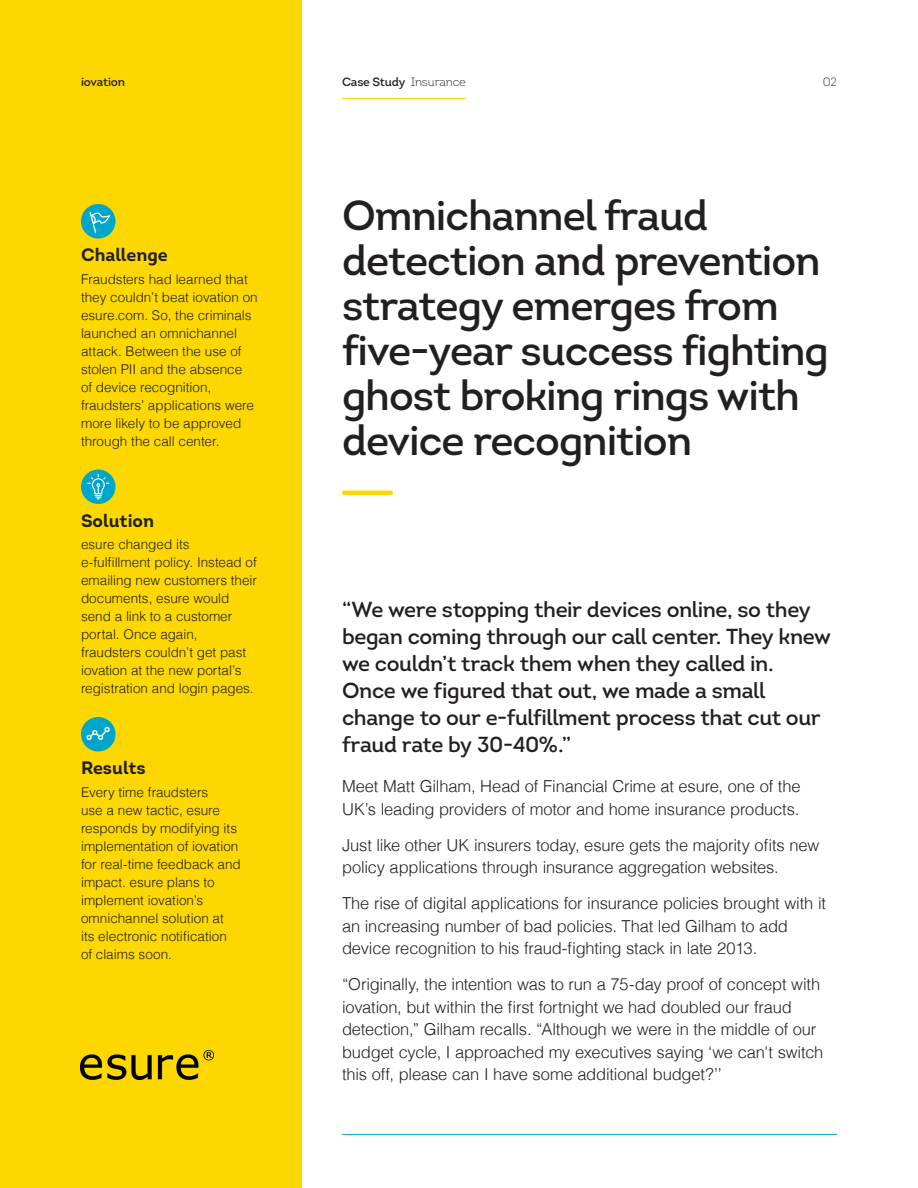
<style>
.page{position:relative;width:918px;height:1188px;background:#fff}
.page>*{position:absolute;margin:0;border:0;box-sizing:border-box;transform-origin:0 0}
.TU____Interior____Ma{font:51px "iovation glyphs";color:#fcd800}
.TU____Interior____Ma-2{font:600 42px/45px "Intro";letter-spacing:-.025em;color:#231f20}
.TU____Interior____Bo{font:600 21.75px/27px "Intro";letter-spacing:-.02em;color:#231f20}
.TU____Interior____In{font:700 18px "Intro";color:#231f20}
.TU____Interior____Bo-2{font:300 16.5px/22.5px "Helvetica";letter-spacing:-.01em;color:#231f20}
.TU____Interior____In-2{font:300 13.5px/18px "Helvetica";color:#231f20}
.t1{font:600 12px "Intro";letter-spacing:-.015em;color:#231f20}
.t2{font:300 12px "Intro";color:#231f20}
.s1{font-weight:300}
</style>
<div class="page">
<div style="left:0;top:0;width:302px;height:1188px;background:#fcd800"></div>
<hr style="left:342px;top:1134px;width:495px;height:1px;background:#00a6ca">
<img style="left:81px;top:1050px;width:132px;height:30px">
<hr style="left:342px;top:98px;width:124px;height:1px;background:#fcd800">
<div style="left:81px;top:204px;width:35px;height:34px;background:#00a6ca;border-radius:50%"></div>
<svg style="left:89px;top:212px;width:21px;height:21px"></svg>
<div style="left:81px;top:470px;width:35px;height:34px;background:#00a6ca;border-radius:50%"></div>
<svg style="left:87px;top:474px;width:22px;height:25px"></svg>
<div style="left:81px;top:717px;width:35px;height:35px;background:#00a6ca;border-radius:50%"></div>
<svg style="left:86px;top:727px;width:24px;height:13px"></svg>
<p class="t1" style="left:81px;top:74px;width:46px">iovation</p>
<p class="t1" style="left:342px;top:74px;width:126px">Case Study <span class="s1">Insurance</span></p>
<p class="t2" style="left:823px;top:74px;width:16px">02</p>
<p class="TU____Interior____In" style="left:81px;top:243px;width:88px">Challenge</p>
<p class="TU____Interior____In-2" style="left:81px;top:269px;width:178px">Fraudsters had learned that they couldn’t beat iovation on esure.com. So, the criminals launched an omnichannel attack. Between the use of stolen PII and the absence<br>of device recognition, fraudsters’ applications were more likely to be approved through the call center.</p>
<p class="TU____Interior____In" style="left:81px;top:509px;width:75px">Solution</p>
<p class="TU____Interior____In-2" style="left:81px;top:534px;width:178px">esure changed its e-fulfillment policy. Instead of emailing new customers their documents, esure would send a link to a customer portal. Once again, fraudsters couldn’t get past iovation at the new portal’s registration and login pages.</p>
<p class="TU____Interior____In" style="left:81px;top:756px;width:66px">Results</p>
<p class="TU____Interior____In-2" style="left:81px;top:782px;width:161px">Every time fraudsters<br>use a new tactic, esure responds by modifying its implementation of iovation for real-time feedback and impact. esure plans to implement iovation’s omnichannel solution at<br>its electronic notification of claims soon.</p>
<p class="TU____Interior____Ma-2" style="left:342px;top:192px;width:488px">Omnichannel fraud detection and prevention strategy emerges from five-year success fighting ghost broking rings with device recognition</p>
<p class="TU____Interior____Ma" style="left:342px;top:471px;width:52px">B</p>
<p class="TU____Interior____Bo" style="left:342px;top:595px;width:491px">“We were stopping their devices online, so they began coming through our call center. They knew we couldn’t track them when they called in.<br>Once we figured that out, we made a small change to our e-fulfillment process that cut our fraud rate by 30-40%.”</p>
<p class="TU____Interior____Bo-2" style="left:342px;top:774px;width:460px">Meet Matt Gilham, Head of Financial Crime at esure, one of the<br>UK’s leading providers of motor and home insurance products.</p>
<p class="TU____Interior____Bo-2" style="left:342px;top:832px;width:479px">Just like other UK insurers today, esure gets the majority ofits new policy applications through insurance aggregation websites.</p>
<p class="TU____Interior____Bo-2" style="left:342px;top:891px;width:486px">The rise of digital applications for insurance policies brought with it an increasing number of bad policies. That led Gilham to add device recognition to his fraud-fighting stack in late 2013.</p>
<p class="TU____Interior____Bo-2" style="left:342px;top:972px;width:483px">“Originally, the intention was to run a 75-day proof of concept with iovation, but within the first fortnight we had doubled our fraud detection,” Gilham recalls. “Although we were in the middle of our budget cycle, I approached my executives saying ‘we can't switch this off, please can I have some additional budget?’’</p>
</div>
